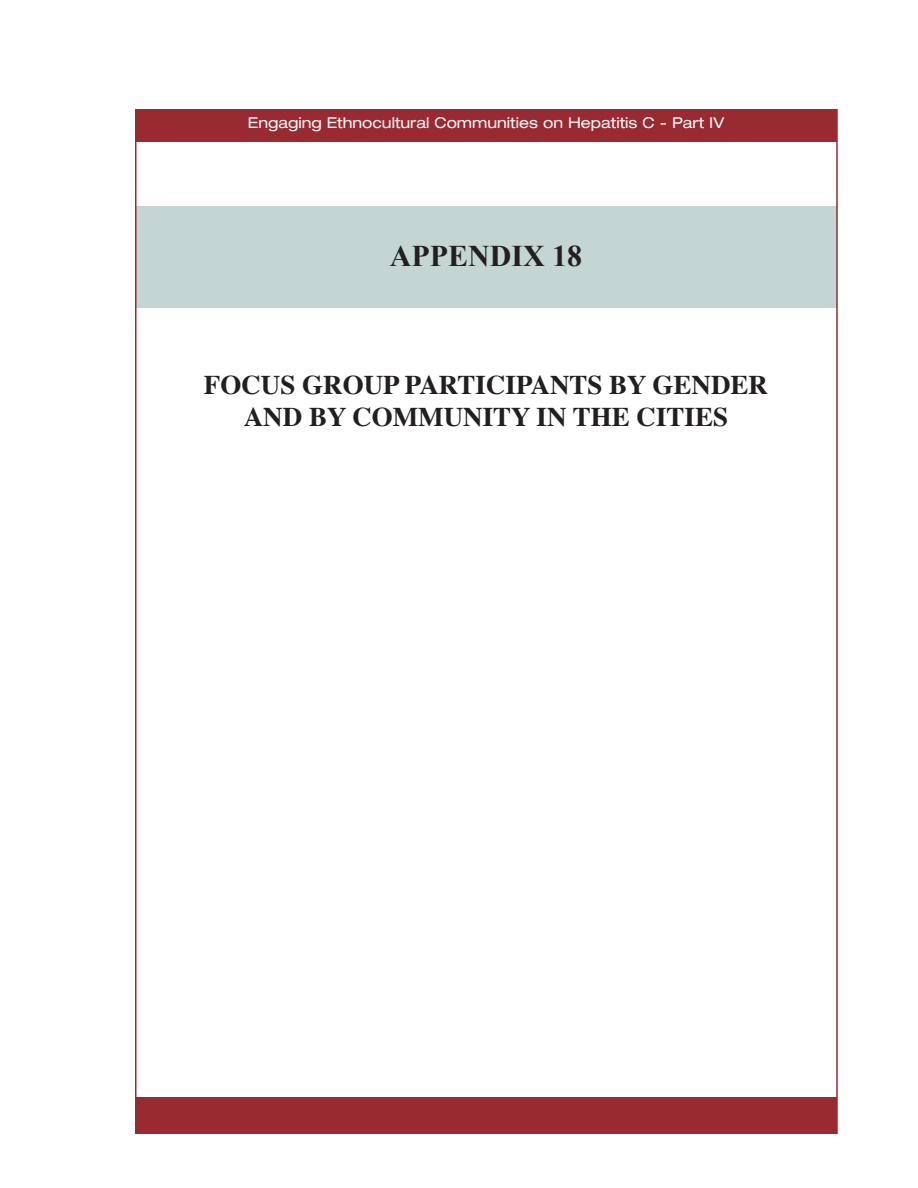
<style>
.page{position:relative;width:918px;height:1188px;background:#fff}
.page>*{position:absolute;margin:0;border:0;box-sizing:border-box;transform-origin:0 0}
.t1{font:700 30px "Times New Roman";color:#231f20}
.t2{font:700 27px/32.4px "Times";color:#231f20;text-align:center}
.t3{font:expanded 15px "Helvetica Neue";color:#fff}
</style>
<div class="page">
<div style="left:135px;top:206px;width:702px;height:102px;background:#c4d6d3"></div>
<div style="left:135px;top:109px;width:702px;height:32px;background:#982a30"></div>
<div style="left:135px;top:1097px;width:702px;height:37px;background:#982a30"></div>
<p class="t3" style="left:248px;top:114px;width:478px">Engaging Ethnocultural Communities on Hepatitis C - Part IV</p>
<p class="t1" style="left:390px;top:235px;width:194px">APPENDIX 18</p>
<p class="t2" style="left:204px;top:365px;width:566px">FOCUS GROUP PARTICIPANTS BY GENDER<br>AND BY COMMUNITY IN THE CITIES</p>
</div>
